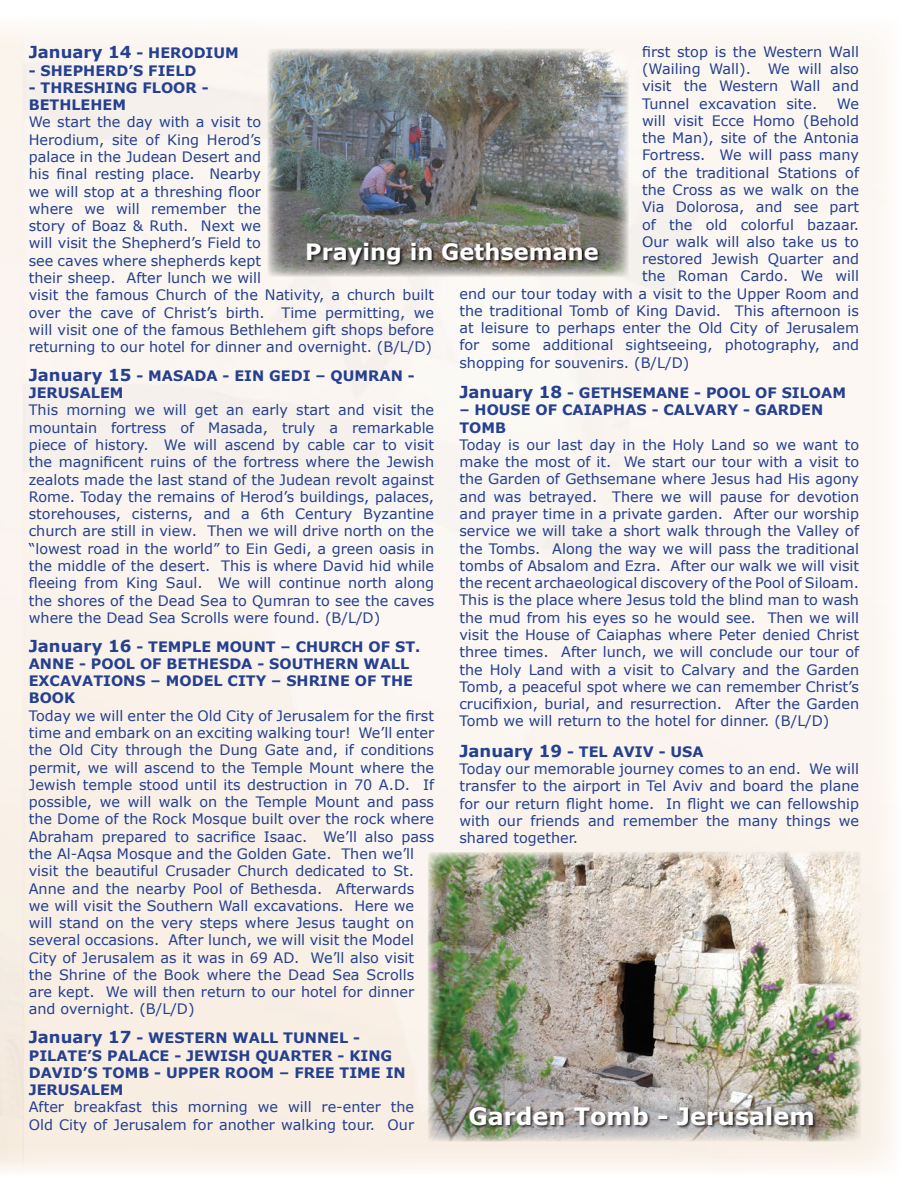
<style>
.page{position:relative;width:918px;height:1188px;background:#fff}
.page>*{position:absolute;margin:0;border:0;box-sizing:border-box;transform-origin:0 0}
.t1{font:700 24px "Verdana";color:#fff}
.t2{font:700 22.5px "Verdana";color:#fff}
.t3{font:700 16.5px "Verdana";color:#25408f}
.t4{font:14.4px/17.2px "Verdana";color:#25408f}
.t5{font:700 14.4px/17.2px "Verdana";color:#25408f}
.s1{font-size:14.4px}
.s2{font-size:16.5px}
.s3{font-weight:700;font-size:16.5px}
.s4{font-weight:700}
</style>
<div class="page">
<img style="left:428px;top:851px;width:434px;height:291px">
<div style="left:469px;top:1106px;width:348px;height:23px;background:#000;opacity:.75"></div>
<img style="left:268px;top:49px;width:361px;height:227px">
<div style="left:306px;top:242px;width:296px;height:26px;background:#000;opacity:.75"></div>
<p class="t4" style="left:642px;top:42px;width:219px;text-align:justify">first stop is the Western Wall (Wailing Wall). We will also visit the Western Wall and Tunnel excavation site.</p>
<p class="t3" style="left:29px;top:42px;width:212px">January 14 <span class="s1">- HERODIUM</span></p>
<p class="t5" style="left:29px;top:62px;width:169px">- SHEPHERD’S FIELD</p>
<p class="t5" style="left:29px;top:79px;width:181px">- THRESHING FLOOR -<br>BETHLEHEM</p>
<p class="t4" style="left:29px;top:113px;width:407px">We start the day with a visit to<br>Herodium, site of King Herod’s<br>palace in the Judean Desert and<br>his final resting place. Nearby<br>we will stop at a threshing floor<br>where we will remember the<br>story of Boaz &amp; Ruth. Next we<br>will visit the Shepherd’s Field to<br>see caves where shepherds kept<br>their sheep. After lunch we will<br>visit the famous Church of the Nativity, a church built over the cave of Christ’s birth. Time permitting, we will visit one of the famous Bethlehem gift shops before returning to our hotel for dinner and overnight. (B/L/D)</p>
<p class="t5" style="left:29px;top:367px;width:387px"><span class="s2">January 15</span> - MASADA - EIN GEDI – QUMRAN -<br>JERUSALEM</p>
<p class="t4" style="left:29px;top:401px;width:407px;text-align:justify">This morning we will get an early start and visit the mountain fortress of Masada, truly a remarkable piece of history. We will ascend by cable car to visit the magnificent ruins of the fortress where the Jewish zealots made the last stand of the Judean revolt against Rome. Today the remains of Herod’s buildings, palaces, storehouses, cisterns, and a 6th Century Byzantine church are still in view. Then we will drive north on the “lowest road in the world” to Ein Gedi, a green oasis in the middle of the desert. This is where David hid while fleeing from King Saul. We will continue north along the shores of the Dead Sea to Qumran to see the caves where the Dead Sea Scrolls were found. (B/L/D)</p>
<p class="t5" style="left:29px;top:638px;width:393px"><span class="s2">January 16</span> - TEMPLE MOUNT – CHURCH OF ST.<br>ANNE - POOL OF BETHESDA - SOUTHERN WALL<br>EXCAVATIONS – MODEL CITY – SHRINE OF THE<br>BOOK</p>
<p class="t4" style="left:29px;top:706px;width:407px">Today we will enter the Old City of Jerusalem for the first time and embark on an exciting walking tour! We’ll enter the Old City through the Dung Gate and, if conditions permit, we will ascend to the Temple Mount where the Jewish temple stood until its destruction in 70 A.D. If possible, we will walk on the Temple Mount and pass the Dome of the Rock Mosque built over the rock where Abraham prepared to sacrifice Isaac. We’ll also pass the Al-Aqsa Mosque and the Golden Gate. Then we’ll visit the beautiful Crusader Church dedicated to St.<br>Anne and the nearby Pool of Bethesda. Afterwards we will visit the Southern Wall excavations. Here we will stand on the very steps where Jesus taught on several occasions. After lunch, we will visit the Model City of Jerusalem as it was in 69 AD. We’ll also visit the Shrine of the Book where the Dead Sea Scrolls are kept. We will then return to our hotel for dinner and overnight. (B/L/D)</p>
<p class="t5" style="left:29px;top:1030px;width:378px"><span class="s2">January 17</span> - WESTERN WALL TUNNEL -<br>PILATE’S PALACE - JEWISH QUARTER - KING<br>DAVID’S TOMB - UPPER ROOM – FREE TIME IN<br>JERUSALEM</p>
<p class="t4" style="left:29px;top:1098px;width:387px">After breakfast this morning we will re-enter the<br>Old City of Jerusalem for another walking tour. Our</p>
<p class="t4" style="left:837px;top:94px;width:24px">We</p>
<p class="t4" style="left:642px;top:112px;width:218px">will visit Ecce Homo (Behold</p>
<p class="t4" style="left:642px;top:129px;width:219px">the Man), site of the Antonia</p>
<p class="t4" style="left:642px;top:146px;width:219px">Fortress. We will pass many</p>
<p class="t4" style="left:642px;top:163px;width:219px">of the traditional Stations of</p>
<p class="t4" style="left:642px;top:181px;width:219px">the Cross as we walk on the</p>
<p class="t4" style="left:642px;top:198px;width:219px">Via Dolorosa, and see part</p>
<p class="t4" style="left:642px;top:215px;width:219px">of the old colorful bazaar.</p>
<p class="t4" style="left:642px;top:232px;width:219px">Our walk will also take us to</p>
<p class="t4" style="left:642px;top:250px;width:219px">restored Jewish Quarter and</p>
<p class="t4" style="left:642px;top:267px;width:219px">the Roman Cardo. We will</p>
<p class="t4" style="left:459px;top:284px;width:401px">end our tour today with a visit to the Upper Room and</p>
<p class="t4" style="left:459px;top:302px;width:401px">the traditional Tomb of King David. This afternoon is</p>
<p class="t4" style="left:459px;top:319px;width:401px">at leisure to perhaps enter the Old City of Jerusalem</p>
<p class="t4" style="left:459px;top:336px;width:401px">for some additional sightseeing, photography, and</p>
<p class="t4" style="left:459px;top:353px;width:231px">shopping for souvenirs. (B/L/D)</p>
<p class="t5" style="left:459px;top:384px;width:388px"><span class="s2">January 18</span> - GETHSEMANE - POOL OF SILOAM</p>
<p class="t5" style="left:459px;top:402px;width:365px">– HOUSE OF CAIAPHAS - CALVARY - GARDEN<br>TOMB</p>
<p class="t4" style="left:459px;top:436px;width:401px;text-align:justify">Today is our last day in the Holy Land so we want to make the most of it. We start our tour with a visit to the Garden of Gethsemane where Jesus had His agony and was betrayed. There we will pause for devotion and prayer time in a private garden. After our worship service we will take a short walk through the Valley of the Tombs. Along the way we will pass the traditional tombs of Absalom and Ezra. After our walk we will visit the recent archaeological discovery of the Pool of Siloam.<br>This is the place where Jesus told the blind man to wash the mud from his eyes so he would see. Then we will visit the House of Caiaphas where Peter denied Christ three times. After lunch, we will conclude our tour of the Holy Land with a visit to Calvary and the Garden Tomb, a peaceful spot where we can remember Christ’s crucifixion, burial, and resurrection. After the Garden Tomb we will return to the hotel for dinner. (B/L/D)</p>
<p class="t4" style="left:459px;top:742px;width:401px"><span class="s3">January 19</span> <span class="s4">- TEL AVIV - USA<br></span>Today our memorable journey comes to an end. We will transfer to the airport in Tel Aviv and board the plane for our return flight home. In flight we can fellowship with our friends and remember the many things we shared together.</p>
<h2 class="t2" style="left:305px;top:237px;width:295px">Praying in Gethsemane</h2>
<h1 class="t1" style="left:468px;top:1100px;width:348px">Garden Tomb - Jerusalem</h1>
</div>
